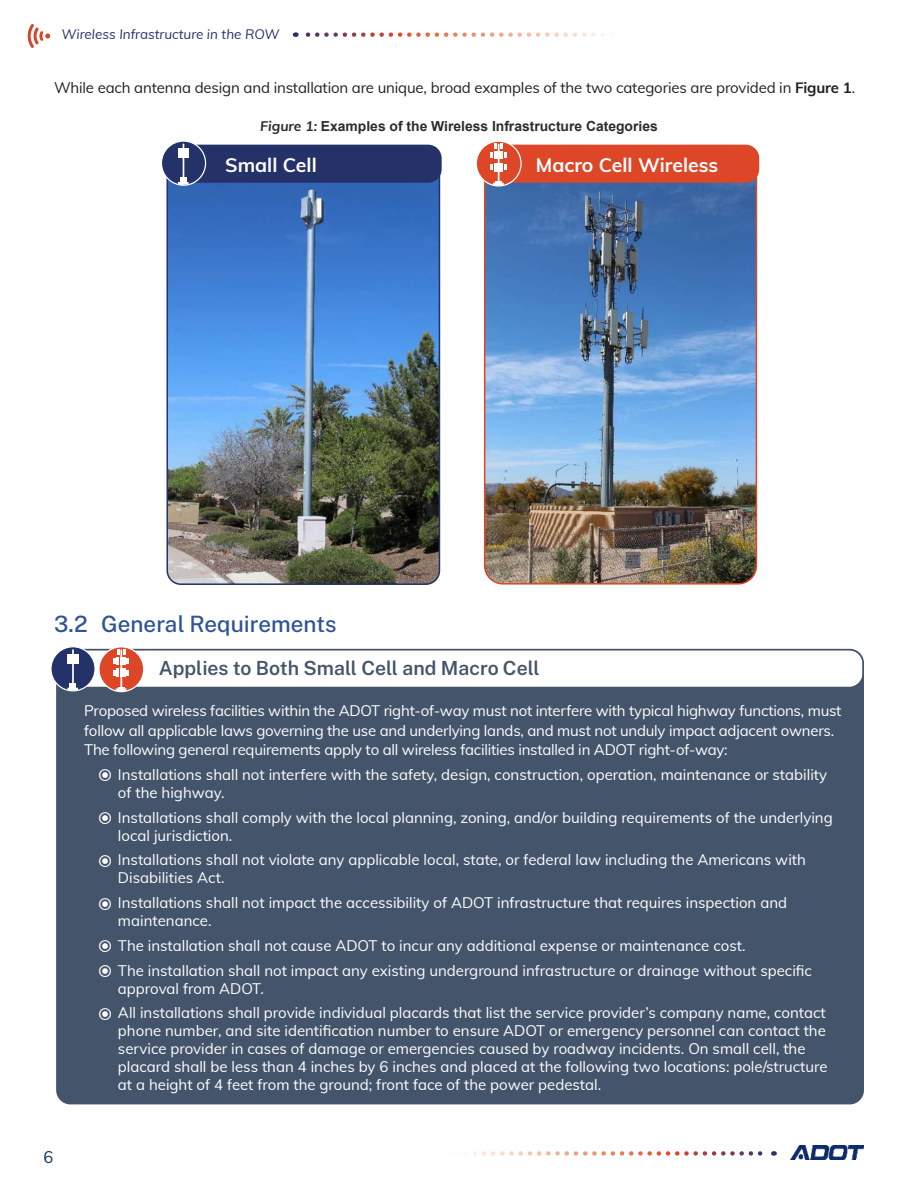
<style>
.page{position:relative;width:918px;height:1188px;background:#fff}
.page>*{position:absolute;margin:0;border:0;box-sizing:border-box;transform-origin:0 0}
.h2_Main_Content{font:500 22.5px "Public Sans";color:#2f5496}
.Both_Cells_Header{font:600 19.5px "Public Sans";color:#44546a}
.Macro_Cell_Header{font:700 19.5px "Muli";color:#fff}
.Small_Cell_Header{font:700 19.5px "Muli";color:#fff}
.t1{font:16.5px "Muli";color:#0a3c60}
.Body{font:15px/18px "Muli";color:#fff}
.Body-2{font:15px "Muli";letter-spacing:-.01em;color:#231f20}
.t2{font:700 13.8px "Arial";color:#2e2b2c}
.t3{font:italic 13.5px "Muli";color:#243269}
.s1{font-weight:700}
.s2{font-family:"Muli";font-style:italic}
</style>
<div class="page">
<img style="left:790px;top:1146px;width:74px;height:13px">
<svg style="left:28px;top:24px;width:22px;height:24px"></svg>
<svg style="left:464px;top:1151px;width:310px;height:5px"></svg>
<svg style="left:295px;top:32px;width:310px;height:5px"></svg>
<img style="left:483px;top:176px;width:275px;height:409px">
<img style="left:168px;top:180px;width:270px;height:403px">
<div style="left:167px;top:158px;width:273px;height:427px;border:2px solid #243269;border-radius:14px"></div>
<div style="left:180px;top:145px;width:262px;height:38px;background:#243269;border-radius:14px"></div>
<div style="left:480px;top:145px;width:279px;height:38px;background:#dd4627;border-radius:14px"></div>
<div style="left:161px;top:141px;width:45px;height:44px;background:#233369;border-radius:50%"></div>
<div style="left:161px;top:140px;width:45px;height:46px;border:1px solid #fff;border-radius:50%"></div>
<hr style="left:183px;top:144px;width:1px;height:34px;background:#fff">
<svg style="left:178px;top:148px;width:11px;height:10px"></svg>
<div style="left:180px;top:178px;width:7px;height:6px;background:#fff"></div>
<svg style="left:178px;top:182px;width:11px;height:4px"></svg>
<div style="left:476px;top:141px;width:45px;height:45px;background:#dd4728;border-radius:50%"></div>
<div style="left:476px;top:141px;width:46px;height:46px;border:1px solid #fff;border-radius:50%"></div>
<hr style="left:498px;top:144px;width:2px;height:38px;background:#fff">
<svg style="left:493px;top:181px;width:11px;height:6px"></svg>
<svg style="left:491px;top:143px;width:16px;height:28px"></svg>
<div style="left:57px;top:650px;width:806px;height:454px;background:#44546a;border-radius:14px"></div>
<div style="left:71px;top:650px;width:791px;height:37px;background:#fff;border-radius:14px"></div>
<div style="left:51px;top:647px;width:44px;height:44px;background:#233369;border-radius:50%"></div>
<div style="left:50px;top:646px;width:46px;height:45px;border:1px solid #fff;border-radius:50%"></div>
<hr style="left:72px;top:650px;width:2px;height:34px;background:#fff">
<svg style="left:68px;top:654px;width:10px;height:10px"></svg>
<div style="left:69px;top:684px;width:7px;height:6px;background:#fff"></div>
<svg style="left:67px;top:688px;width:11px;height:4px"></svg>
<div style="left:99px;top:647px;width:45px;height:45px;background:#dd4728;border-radius:50%"></div>
<div style="left:98px;top:646px;width:46px;height:46px;border:1px solid #fff;border-radius:50%"></div>
<hr style="left:120px;top:650px;width:2px;height:37px;background:#fff">
<svg style="left:115px;top:687px;width:11px;height:5px"></svg>
<svg style="left:113px;top:649px;width:16px;height:28px"></svg>
<p class="t3" style="left:62px;top:25px;width:220px">Wireless Infrastructure in the ROW</p>
<p class="Body-2" style="left:54px;top:77px;width:803px">While each antenna design and installation are unique, broad examples of the two categories are provided in <span class="s1">Figure 1</span>.</p>
<p class="t2" style="left:260px;top:117px;width:399px"><span class="s2">Figure 1:</span> Examples of the Wireless Infrastructure Categories</p>
<p class="Small_Cell_Header" style="left:225px;top:151px;width:93px">Small Cell</p>
<p class="Macro_Cell_Header" style="left:536px;top:151px;width:184px">Macro Cell Wireless</p>
<h3 class="h2_Main_Content" style="left:54px;top:608px;width:284px">3.2 General Requirements</h3>
<p class="Both_Cells_Header" style="left:159px;top:654px;width:382px">Applies to Both Small Cell and Macro Cell</p>
<p class="Body" style="left:84px;top:700px;width:759px;line-height:19.5px">Proposed wireless facilities within the ADOT right-of-way must not interfere with typical highway functions, must follow all applicable laws governing the use and underlying lands, and must not unduly impact adjacent owners.<br>The following general requirements apply to all wireless facilities installed in ADOT right-of-way:</p>
<p class="Body" style="left:118px;top:765px;width:711px">Installations shall not interfere with the safety, design, construction, operation, maintenance or stability of the highway.</p>
<p class="Body" style="left:118px;top:808px;width:716px">Installations shall comply with the local planning, zoning, and/or building requirements of the underlying local jurisdiction.</p>
<p class="Body" style="left:118px;top:850px;width:689px">Installations shall not violate any applicable local, state, or federal law including the Americans with<br>Disabilities Act.</p>
<p class="Body" style="left:118px;top:893px;width:671px">Installations shall not impact the accessibility of ADOT infrastructure that requires inspection and maintenance.</p>
<p class="Body" style="left:118px;top:936px;width:629px">The installation shall not cause ADOT to incur any additional expense or maintenance cost.</p>
<p class="Body" style="left:118px;top:961px;width:695px">The installation shall not impact any existing underground infrastructure or drainage without specific approval from ADOT.</p>
<p class="Body" style="left:118px;top:1003px;width:711px">All installations shall provide individual placards that list the service provider’s company name, contact phone number, and site identification number to ensure ADOT or emergency personnel can contact the service provider in cases of damage or emergencies caused by roadway incidents. On small cell, the placard shall be less than 4 inches by 6 inches and placed at the following two locations: pole/structure at a height of 4 feet from the ground; front face of the power pedestal.</p>
<p class="t1" style="left:44px;top:1145px;width:11px">6</p>
</div>
